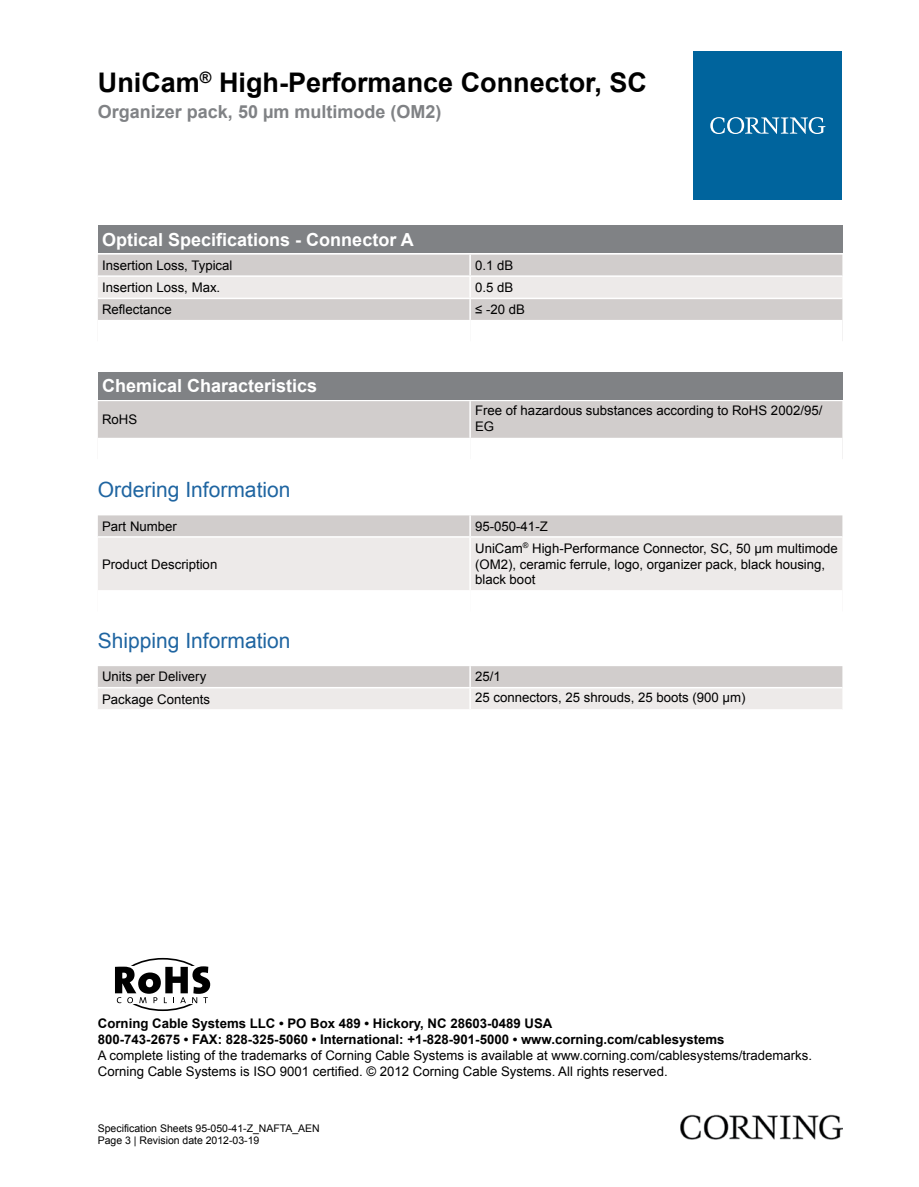
<style>
.page{position:relative;width:919px;height:1187px;background:#fff}
.page>*{position:absolute;margin:0;border:0;box-sizing:border-box;transform-origin:0 0}
.t1{font:700 27px "Arial";color:#000}
.t2{font:21px "Arial";color:#1f65a1}
.t3{font:700 18px "Arial";color:#fff}
.t4{font:700 18px "Arial";color:#808285}
.t5{font:13.2px/15.9px "Arial";color:#000}
.t6{font:700 13.2px/15.9px "Arial";color:#000}
.t7{font:10.5px/12.6px "Arial";color:#000}
</style>
<div class="page">
<div style="left:98px;top:225px;width:744px;height:28px;background:#808285"></div>
<div style="left:98px;top:254px;width:744px;height:66px;background:#d1cdcc"></div>
<div style="left:98px;top:277px;width:744px;height:20px;background:#edeae9"></div>
<hr style="left:469px;top:254px;width:2px;height:21px;background:#fff">
<hr style="left:469px;top:277px;width:2px;height:20px;background:#fff">
<hr style="left:469px;top:299px;width:2px;height:21px;background:#fff">
<hr style="left:98px;top:275px;width:372px;height:2px;background:#fff">
<hr style="left:470px;top:275px;width:372px;height:2px;background:#fff">
<hr style="left:98px;top:297px;width:372px;height:2px;background:#fff">
<hr style="left:470px;top:297px;width:372px;height:2px;background:#fff">
<div style="left:98px;top:372px;width:744px;height:27px;background:#808285"></div>
<div style="left:98px;top:401px;width:744px;height:37px;background:#d1cdcc"></div>
<hr style="left:469px;top:401px;width:2px;height:37px;background:#fff">
<div style="left:98px;top:515px;width:744px;height:21px;background:#d1cdcc"></div>
<div style="left:98px;top:538px;width:744px;height:52px;background:#edeae9"></div>
<hr style="left:469px;top:515px;width:2px;height:21px;background:#fff">
<hr style="left:469px;top:537px;width:2px;height:53px;background:#fff">
<svg style="left:98px;top:666px;width:744px;height:43px;background:#dfdbda"></svg>
<hr style="left:469px;top:666px;width:2px;height:21px;background:#fff">
<hr style="left:469px;top:688px;width:2px;height:21px;background:#fff">
<hr style="left:98px;top:687px;width:372px;height:1px;background:#fff">
<hr style="left:470px;top:687px;width:372px;height:1px;background:#fff">
<div style="left:693px;top:51px;width:149px;height:149px;background:#00649d"></div>
<svg style="left:710px;top:117px;width:115px;height:17px"></svg>
<img style="left:680px;top:1114px;width:162px;height:25px">
<div style="left:118px;top:957px;width:90px;height:53px;border:2px solid #000;border-radius:50%"></div>
<div style="left:98px;top:966px;width:123px;height:38px;background:#fff"></div>
<svg style="left:115px;top:966px;width:95px;height:37px"></svg>
<h1 class="t1" style="left:98px;top:64px;width:550px">UniCam<sup>®</sup> High-Performance Connector, SC</h1>
<h3 class="t4" style="left:98px;top:100px;width:345px">Organizer pack, 50 µm multimode (OM2)</h3>
<h3 class="t3" style="left:102px;top:227px;width:313px">Optical Specifications - Connector A</h3>
<p class="t5" style="left:102px;top:257px;width:132px">Insertion Loss, Typical</p>
<p class="t5" style="left:475px;top:257px;width:40px">0.1 dB</p>
<p class="t5" style="left:102px;top:279px;width:120px">Insertion Loss, Max.</p>
<p class="t5" style="left:475px;top:279px;width:40px">0.5 dB</p>
<p class="t5" style="left:102px;top:302px;width:71px">Reflectance</p>
<p class="t5" style="left:475px;top:302px;width:51px">≤ -20 dB</p>
<h3 class="t3" style="left:102px;top:374px;width:217px">Chemical Characteristics</h3>
<p class="t5" style="left:102px;top:412px;width:37px">RoHS</p>
<p class="t5" style="left:475px;top:402px;width:349px">Free of hazardous substances according to RoHS 2002/95/<br>EG</p>
<h2 class="t2" style="left:98px;top:476px;width:194px">Ordering Information</h2>
<p class="t5" style="left:102px;top:518px;width:76px">Part Number</p>
<p class="t5" style="left:475px;top:518px;width:74px">95-050-41-Z</p>
<p class="t5" style="left:102px;top:556px;width:117px">Product Description</p>
<p class="t5" style="left:475px;top:540px;width:364px">UniCam<sup>®</sup> High-Performance Connector, SC, 50 µm multimode (OM2), ceramic ferrule, logo, organizer pack, black housing, black boot</p>
<h2 class="t2" style="left:98px;top:626px;width:194px">Shipping Information</h2>
<p class="t5" style="left:102px;top:668px;width:106px">Units per Delivery</p>
<p class="t5" style="left:475px;top:668px;width:27px">25/1</p>
<p class="t5" style="left:102px;top:691px;width:109px">Package Contents</p>
<p class="t5" style="left:475px;top:689px;width:272px">25 connectors, 25 shrouds, 25 boots (900 µm)</p>
<p class="t6" style="left:98px;top:1015px;width:628px">Corning Cable Systems LLC • PO Box 489 • Hickory, NC 28603-0489 USA<br>800-743-2675 • FAX: 828-325-5060 • International: +1-828-901-5000 • www.corning.com/cablesystems</p>
<p class="t5" style="left:98px;top:1047px;width:715px">A complete listing of the trademarks of Corning Cable Systems is available at www.corning.com/cablesystems/trademarks.<br>Corning Cable Systems is ISO 9001 certified. © 2012 Corning Cable Systems. All rights reserved.</p>
<p class="t7" style="left:98px;top:1121px;width:223px">Specification Sheets 95-050-41-Z_NAFTA_AEN<br>Page 3 | Revision date 2012-03-19</p>
</div>
